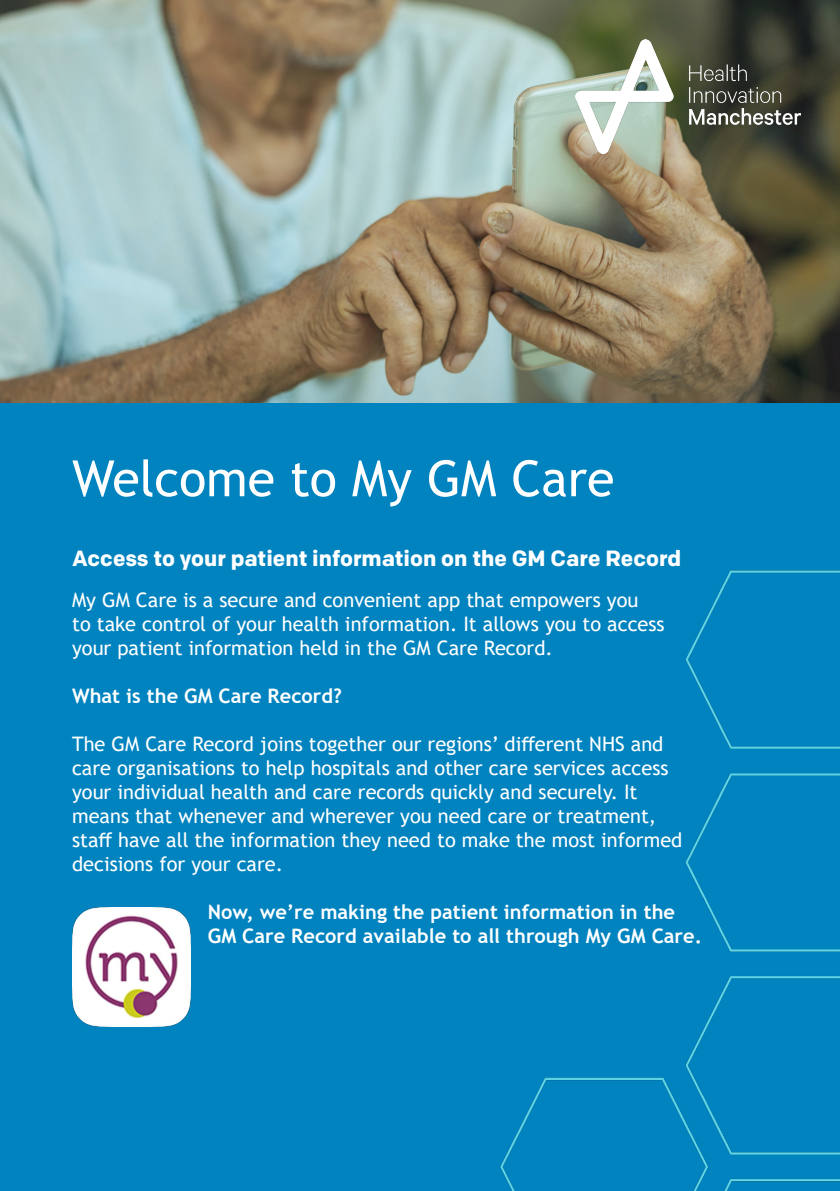
<style>
.page{position:relative;width:840px;height:1191px;background:#fff}
.page>*{position:absolute;margin:0;border:0;box-sizing:border-box;transform-origin:0 0}
.t1{font:50px "Trebuchet MS";color:#fff}
.Paragraph_Style_1{font:700 22px "Colfax";color:#fff}
.t2{font:20px/24px "Trebuchet MS";color:#fff}
.t3{font:700 20px "Trebuchet MS";color:#fff}
</style>
<div class="page">
<div style="left:0;top:0;width:839px;height:1191px;background:#0083bf"></div>
<img style="left:0;top:0;width:839px;height:403px">
<img style="left:575px;top:40px;width:224px;height:114px">
<img style="left:72px;top:907px;width:119px;height:119px">
<img style="left:500px;top:367px;width:339px;height:824px">
<p class="t1" style="left:72px;top:447px;width:543px">Welcome to My GM Care</p>
<p class="Paragraph_Style_1" style="left:72px;top:545px;width:610px">Access to your patient information on the GM Care Record</p>
<p class="t2" style="left:72px;top:588px;width:567px">My GM Care is a secure and convenient app that empowers you</p>
<p class="t2" style="left:72px;top:612px;width:594px">to take control of your health information. It allows you to access</p>
<p class="t2" style="left:72px;top:636px;width:482px">your patient information held in the GM Care Record.</p>
<p class="t3" style="left:72px;top:683px;width:271px">What is the GM Care Record?</p>
<p class="t2" style="left:72px;top:732px;width:592px">The GM Care Record joins together our regions’ different NHS and</p>
<p class="t2" style="left:72px;top:756px;width:597px">care organisations to help hospitals and other care services access</p>
<p class="t2" style="left:72px;top:780px;width:566px">your individual health and care records quickly and securely. It</p>
<p class="t2" style="left:72px;top:804px;width:585px">means that whenever and wherever you need care or treatment,</p>
<p class="t2" style="left:72px;top:828px;width:611px">staff have all the information they need to make the most informed decisions for your care.</p>
<p class="t3" style="left:208px;top:899px;width:468px">Now, we’re making the patient information in the</p>
<p class="t3" style="left:208px;top:923px;width:495px">GM Care Record available to all through My GM Care.</p>
</div>
